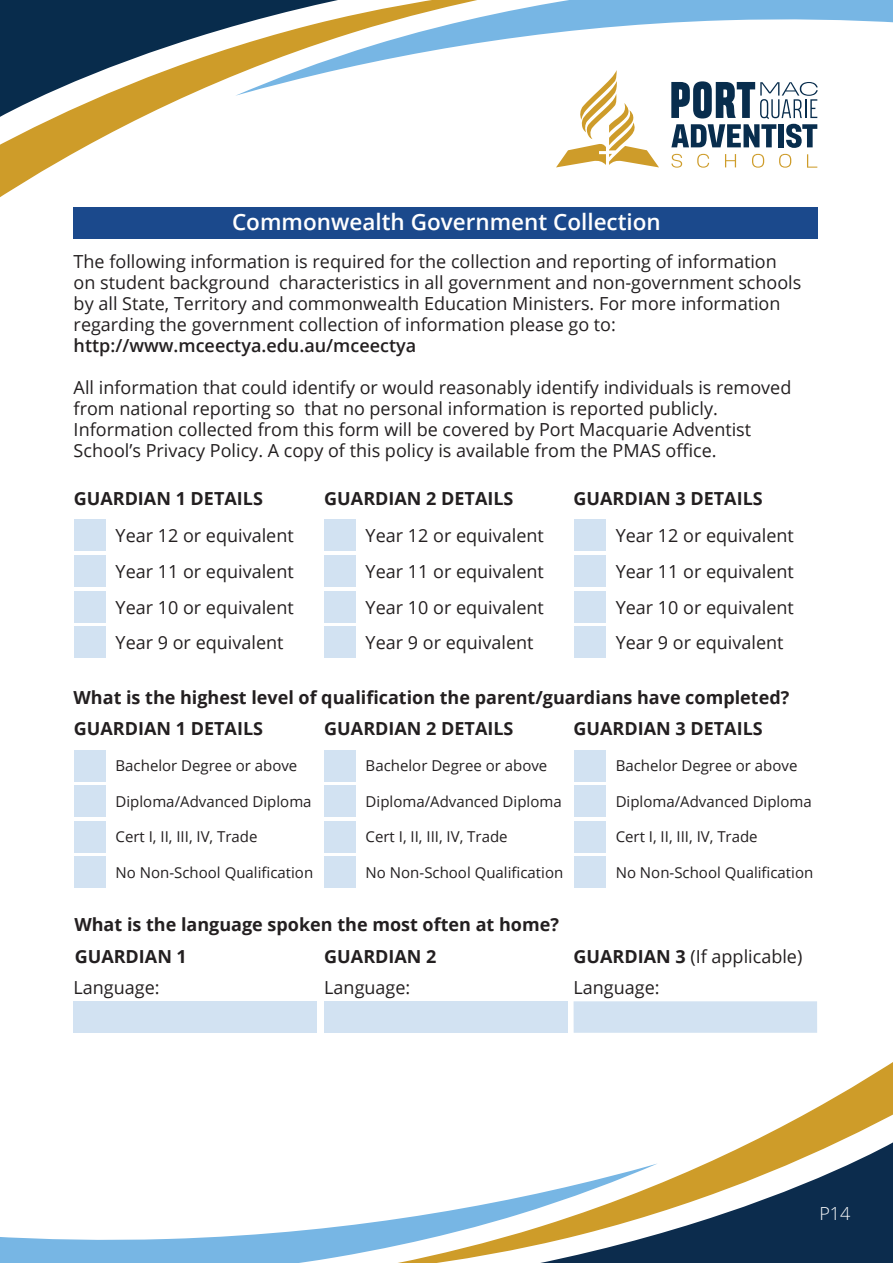
<style>
.page{position:relative;width:893px;height:1263px;background:#fff}
.page>*{position:absolute;margin:0;border:0;box-sizing:border-box;transform-origin:0 0}
.t1{font:600 22.5px "Open Sans";color:#fff}
.t2{font:18px/21px "Open Sans";color:#231f20}
.t3{font:700 18px "Open Sans";color:#231f20}
.t4{font:300 18px "Open Sans";color:#fff}
.t5{font:15px "Open Sans";color:#231f20}
.s1{font-weight:600}
.s2{font-weight:700}
</style>
<div class="page">
<svg style="left:671px;top:154px;width:11px;height:14px"></svg>
<svg style="left:697px;top:154px;width:12px;height:14px"></svg>
<svg style="left:725px;top:154px;width:11px;height:13px"></svg>
<svg style="left:752px;top:154px;width:12px;height:14px"></svg>
<svg style="left:779px;top:154px;width:12px;height:14px"></svg>
<svg style="left:807px;top:154px;width:10px;height:14px"></svg>
<svg style="left:557px;top:124px;width:102px;height:43px"></svg>
<svg style="left:671px;top:96px;width:147px;height:52px"></svg>
<svg style="left:658px;top:1062px;width:235px;height:201px"></svg>
<svg style="left:0;top:1163px;width:658px;height:100px"></svg>
<svg style="left:580px;top:96px;width:117px;height:28px"></svg>
<svg style="left:0;top:0;width:557px;height:198px"></svg>
<svg style="left:235px;top:0;width:658px;height:96px"></svg>
<div style="left:74px;top:207px;width:744px;height:32px;background:#1b498c"></div>
<div style="left:74px;top:520px;width:32px;height:31px;background:#d2e2f2"></div>
<div style="left:74px;top:555px;width:32px;height:32px;background:#d2e2f2"></div>
<div style="left:74px;top:591px;width:32px;height:31px;background:#d2e2f2"></div>
<div style="left:74px;top:627px;width:31px;height:31px;background:#d2e2f2"></div>
<div style="left:324px;top:520px;width:32px;height:31px;background:#d2e2f2"></div>
<div style="left:324px;top:555px;width:32px;height:32px;background:#d2e2f2"></div>
<div style="left:324px;top:591px;width:32px;height:31px;background:#d2e2f2"></div>
<div style="left:324px;top:627px;width:32px;height:31px;background:#d2e2f2"></div>
<div style="left:574px;top:520px;width:31px;height:31px;background:#d2e2f2"></div>
<div style="left:574px;top:555px;width:31px;height:32px;background:#d2e2f2"></div>
<div style="left:574px;top:591px;width:31px;height:31px;background:#d2e2f2"></div>
<div style="left:574px;top:627px;width:31px;height:31px;background:#d2e2f2"></div>
<div style="left:74px;top:750px;width:32px;height:31px;background:#d2e2f2"></div>
<div style="left:74px;top:785px;width:32px;height:32px;background:#d2e2f2"></div>
<div style="left:74px;top:821px;width:32px;height:31px;background:#d2e2f2"></div>
<div style="left:74px;top:857px;width:32px;height:31px;background:#d2e2f2"></div>
<div style="left:324px;top:750px;width:32px;height:31px;background:#d2e2f2"></div>
<div style="left:324px;top:785px;width:32px;height:32px;background:#d2e2f2"></div>
<div style="left:324px;top:821px;width:32px;height:31px;background:#d2e2f2"></div>
<div style="left:324px;top:857px;width:32px;height:31px;background:#d2e2f2"></div>
<div style="left:574px;top:750px;width:31px;height:31px;background:#d2e2f2"></div>
<div style="left:574px;top:785px;width:31px;height:32px;background:#d2e2f2"></div>
<div style="left:574px;top:821px;width:31px;height:31px;background:#d2e2f2"></div>
<div style="left:574px;top:857px;width:31px;height:31px;background:#d2e2f2"></div>
<div style="left:74px;top:1001px;width:243px;height:32px;background:#d2e2f2"></div>
<div style="left:324px;top:1001px;width:244px;height:32px;background:#d2e2f2"></div>
<div style="left:574px;top:1001px;width:243px;height:32px;background:#d2e2f2"></div>
<p class="t1" style="left:232px;top:206px;width:430px">Commonwealth Government Collection</p>
<p class="t2" style="left:74px;top:250px;width:729px">The following information is required for the collection and reporting of information on student background characteristics in all government and non-government schools by all State, Territory and commonwealth Education Ministers. For more information regarding the government collection of information please go to: <span class="s1">http://www.mceectya.edu.au/mceectya</span></p>
<p class="t2" style="left:74px;top:376px;width:719px">All information that could identify or would reasonably identify individuals is removed from national reporting so that no personal information is reported publicly.<br>Information collected from this form will be covered by Port Macquarie Adventist School’s Privacy Policy. A copy of this policy is available from the PMAS office.</p>
<p class="t3" style="left:74px;top:486px;width:191px">GUARDIAN 1 DETAILS</p>
<p class="t3" style="left:324px;top:486px;width:191px">GUARDIAN 2 DETAILS</p>
<p class="t3" style="left:574px;top:486px;width:191px">GUARDIAN 3 DETAILS</p>
<p class="t2" style="left:116px;top:525px;width:180px">Year 12 or equivalent</p>
<p class="t2" style="left:366px;top:525px;width:180px">Year 12 or equivalent</p>
<p class="t2" style="left:616px;top:525px;width:180px">Year 12 or equivalent</p>
<p class="t2" style="left:116px;top:560px;width:180px">Year 11 or equivalent</p>
<p class="t2" style="left:116px;top:596px;width:180px">Year 10 or equivalent</p>
<p class="t2" style="left:116px;top:632px;width:169px">Year 9 or equivalent</p>
<p class="t2" style="left:366px;top:560px;width:180px">Year 11 or equivalent</p>
<p class="t2" style="left:366px;top:596px;width:180px">Year 10 or equivalent</p>
<p class="t2" style="left:366px;top:632px;width:169px">Year 9 or equivalent</p>
<p class="t2" style="left:616px;top:560px;width:180px">Year 11 or equivalent</p>
<p class="t2" style="left:616px;top:596px;width:180px">Year 10 or equivalent</p>
<p class="t2" style="left:616px;top:632px;width:169px">Year 9 or equivalent</p>
<p class="t3" style="left:74px;top:685px;width:717px">What is the highest level of qualification the parent/guardians have completed?</p>
<p class="t3" style="left:74px;top:716px;width:191px">GUARDIAN 1 DETAILS</p>
<p class="t5" style="left:116px;top:755px;width:183px">Bachelor Degree or above</p>
<p class="t5" style="left:116px;top:791px;width:198px">Diploma/Advanced Diploma</p>
<p class="t5" style="left:116px;top:827px;width:143px">Cert I, II, III, IV, Trade</p>
<p class="t5" style="left:116px;top:862px;width:199px">No Non-School Qualification</p>
<p class="t3" style="left:324px;top:716px;width:191px">GUARDIAN 2 DETAILS</p>
<p class="t3" style="left:574px;top:716px;width:191px">GUARDIAN 3 DETAILS</p>
<p class="t5" style="left:366px;top:755px;width:183px">Bachelor Degree or above</p>
<p class="t5" style="left:366px;top:791px;width:198px">Diploma/Advanced Diploma</p>
<p class="t5" style="left:366px;top:827px;width:143px">Cert I, II, III, IV, Trade</p>
<p class="t5" style="left:366px;top:862px;width:199px">No Non-School Qualification</p>
<p class="t5" style="left:616px;top:755px;width:183px">Bachelor Degree or above</p>
<p class="t5" style="left:616px;top:791px;width:198px">Diploma/Advanced Diploma</p>
<p class="t5" style="left:616px;top:827px;width:143px">Cert I, II, III, IV, Trade</p>
<p class="t5" style="left:616px;top:862px;width:199px">No Non-School Qualification</p>
<p class="t3" style="left:74px;top:912px;width:486px">What is the language spoken the most often at home?</p>
<p class="t3" style="left:75px;top:943px;width:114px">GUARDIAN 1</p>
<p class="t3" style="left:324px;top:943px;width:114px">GUARDIAN 2</p>
<p class="t2" style="left:574px;top:945px;width:230px"><span class="s2">GUARDIAN 3</span> (If applicable)</p>
<p class="t2" style="left:74px;top:976px;width:88px">Language:</p>
<p class="t2" style="left:324px;top:976px;width:88px">Language:</p>
<p class="t2" style="left:574px;top:976px;width:88px">Language:</p>
<p class="t4" style="left:819px;top:1201px;width:33px">P14</p>
</div>
